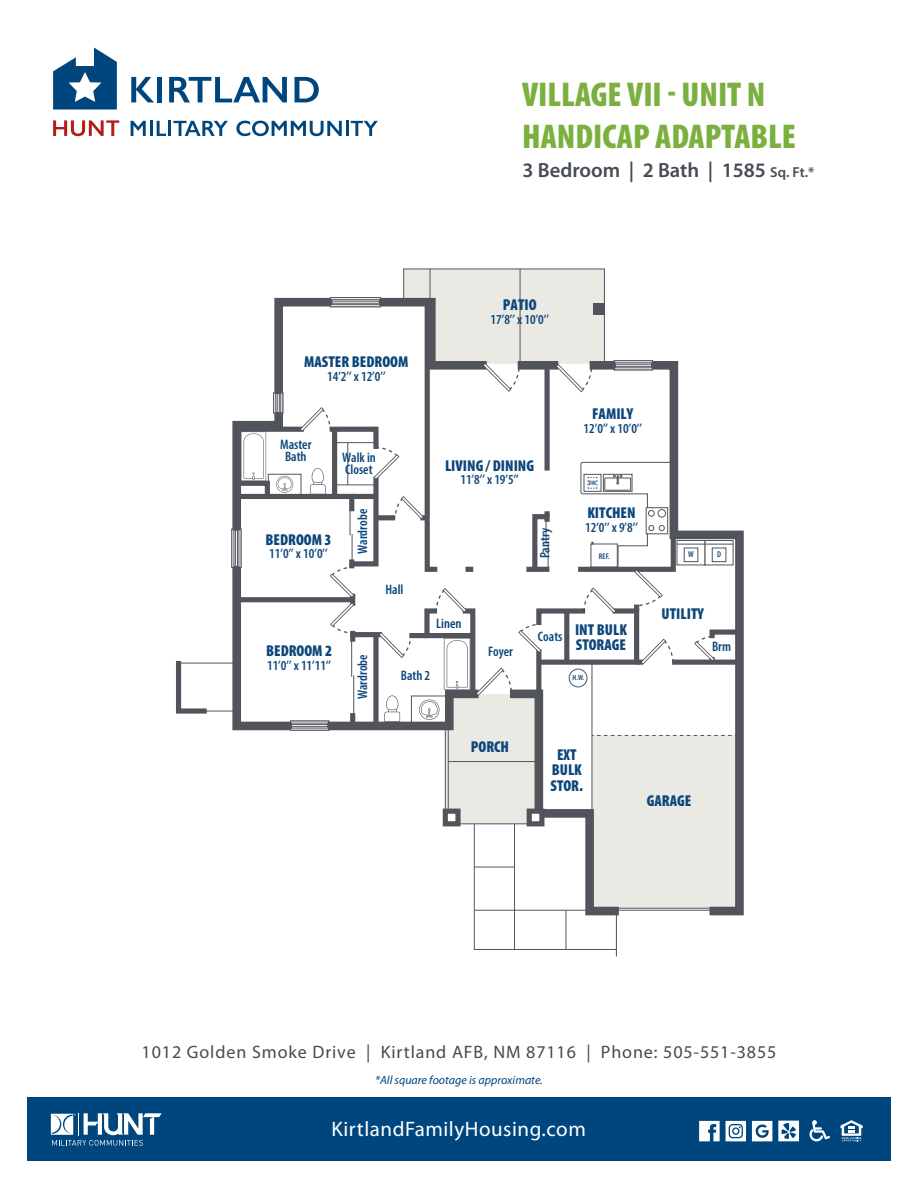
<style>
.page{position:relative;width:918px;height:1188px;background:#fff}
.page>*{position:absolute;margin:0;border:0;box-sizing:border-box;transform-origin:0 0}
.t1{font:900 condensed 34.5px/41.4px "Myriad Pro";color:#7bb03f}
.t2{font:21px "Myriad Pro";letter-spacing:.025em;color:#fff}
.t3{font:600 20.55px "Myriad Pro";color:#464b54}
.t4{font:18px "Myriad Pro";letter-spacing:.05em;color:#464b54}
.t5{font:900 condensed 15.75px/15.5px "Myriad Pro";color:#0c467b}
.t6{font:600 condensed 13.8px/12px "Myriad Pro";color:#0c467b;text-align:center}
.t7{font:italic 12px "Myriad Pro";color:#00467e}
.t8{font:600 condensed 8.55px "Myriad Pro";color:#0c467b}
.t9{font:600 condensed 8.25px "Myriad Pro";color:#0c467b}
.t10{font:600 condensed 7.65px "Myriad Pro";color:#0c467b}
.t11{font:600 condensed 6.45px "Myriad Pro";color:#0c467b}
.s1{font-size:14.4px}
</style>
<div class="page">
<svg style="left:53px;top:120px;width:66px;height:16px"></svg>
<svg style="left:131px;top:121px;width:15px;height:15px"></svg>
<hr style="left:150px;top:121px;width:3px;height:15px;background:#00467e">
<svg style="left:157px;top:121px;width:9px;height:15px"></svg>
<hr style="left:168px;top:121px;width:3px;height:15px;background:#00467e">
<svg style="left:173px;top:121px;width:55px;height:15px"></svg>
<svg style="left:236px;top:121px;width:106px;height:15px"></svg>
<hr style="left:346px;top:121px;width:3px;height:15px;background:#00467e">
<svg style="left:351px;top:121px;width:27px;height:15px"></svg>
<svg style="left:131px;top:77px;width:23px;height:25px"></svg>
<div style="left:157px;top:77px;width:5px;height:25px;background:#00467e"></div>
<svg style="left:169px;top:77px;width:118px;height:25px"></svg>
<svg style="left:295px;top:77px;width:24px;height:25px"></svg>
<svg style="left:53px;top:48px;width:64px;height:62px"></svg>
<svg style="left:742px;top:530px;width:2px;height:386px"></svg>
<svg style="left:176px;top:661px;width:36px;height:53px"></svg>
<hr style="left:202px;top:711px;width:33px;height:1px;background:#51555b">
<hr style="left:179px;top:663px;width:56px;height:1px;background:#51555b">
<div style="left:231px;top:529px;width:3px;height:39px;background:#fff;border:1px solid #50545a"></div>
<svg style="left:233px;top:268px;width:509px;height:689px"></svg>
<div style="left:27px;top:1098px;width:864px;height:63px;background:#00467e"></div>
<svg style="left:51px;top:1113px;width:111px;height:33px"></svg>
<svg style="left:840px;top:1120px;width:23px;height:21px"></svg>
<svg style="left:810px;top:1120px;width:20px;height:21px"></svg>
<svg style="left:699px;top:1121px;width:21px;height:20px"></svg>
<svg style="left:752px;top:1121px;width:20px;height:20px"></svg>
<svg style="left:726px;top:1121px;width:20px;height:20px"></svg>
<svg style="left:778px;top:1121px;width:21px;height:20px"></svg>
<h1 class="t1" style="left:522px;top:73px;width:275px">VILLAGE VII - UNIT N<br>HANDICAP ADAPTABLE</h1>
<h3 class="t3" style="left:522px;top:157px;width:294px">3 Bedroom | 2 Bath | 1585 <span class="s1">Sq. Ft.*</span></h3>
<p class="t5" style="left:503px;top:297px;width:35px">PATIO</p>
<p class="t6" style="left:491px;top:313px;width:60px">17’8’’ x 10’0’’</p>
<p class="t5" style="left:304px;top:353px;width:106px">MASTER BEDROOM</p>
<p class="t6" style="left:327px;top:370px;width:60px">14’2’’ x 12’0’’</p>
<p class="t5" style="left:592px;top:406px;width:43px">FAMILY</p>
<p class="t6" style="left:584px;top:422px;width:60px">12’0’’ x 10’0’’</p>
<p class="t6" style="left:280px;top:438px;width:33px">Master<br>Bath</p>
<p class="t6" style="left:342px;top:451px;width:35px;text-align:left">Walk in<br>Closet</p>
<p class="t5" style="left:445px;top:457px;width:91px">LIVING / DINING</p>
<p class="t6" style="left:460px;top:474px;width:60px">11’8’’ x 19’5’’</p>
<p class="t11" style="left:589px;top:479px;width:9px">DW</p>
<p class="t5" style="left:265px;top:531px;width:68px">BEDROOM 3</p>
<p class="t6" style="left:269px;top:548px;width:60px">11’0’’ x 10’0’’</p>
<p class="t6" style="left:356px;top:554px;width:47px;rotate:-90deg">Wardrobe</p>
<p class="t6" style="left:539px;top:558px;width:32px;rotate:-90deg">Pantry</p>
<p class="t5" style="left:587px;top:505px;width:50px">KITCHEN</p>
<p class="t6" style="left:585px;top:521px;width:54px">12’0’’ x 9’8’’</p>
<p class="t9" style="left:599px;top:551px;width:12px">REF.</p>
<p class="t6" style="left:385px;top:583px;width:20px">Hall</p>
<p class="t5" style="left:266px;top:643px;width:68px">BEDROOM 2</p>
<p class="t6" style="left:267px;top:659px;width:66px">11’0’’ x 11’11’’</p>
<p class="t6" style="left:356px;top:699px;width:47px;rotate:-90deg">Wardrobe</p>
<p class="t6" style="left:436px;top:617px;width:27px">Linen</p>
<p class="t6" style="left:401px;top:669px;width:31px">Bath 2</p>
<p class="t6" style="left:488px;top:645px;width:27px">Foyer</p>
<p class="t6" style="left:538px;top:630px;width:26px">Coats</p>
<p class="t5" style="left:575px;top:621px;width:53px">INT BULK<br>STORAGE</p>
<p class="t10" style="left:573px;top:673px;width:13px">H.W.</p>
<p class="t5" style="left:471px;top:738px;width:40px">PORCH</p>
<p class="t5" style="left:551px;top:746px;width:34px;text-align:center">EXT<br>BULK<br>STOR.</p>
<p class="t8" style="left:688px;top:549px;width:7px">W</p>
<p class="t8" style="left:717px;top:549px;width:5px">D</p>
<p class="t5" style="left:662px;top:606px;width:44px">UTILITY</p>
<p class="t6" style="left:712px;top:640px;width:21px">Brm</p>
<p class="t5" style="left:647px;top:793px;width:46px">GARAGE</p>
<h3 class="t4" style="left:142px;top:1041px;width:636px">1012 Golden Smoke Drive | Kirtland AFB, NM 87116 | Phone: 505-551-3855</h3>
<p class="t7" style="left:375px;top:1072px;width:169px">*All square footage is approximate.</p>
<h2 class="t2" style="left:331px;top:1116px;width:256px">KirtlandFamilyHousing.com</h2>
</div>
